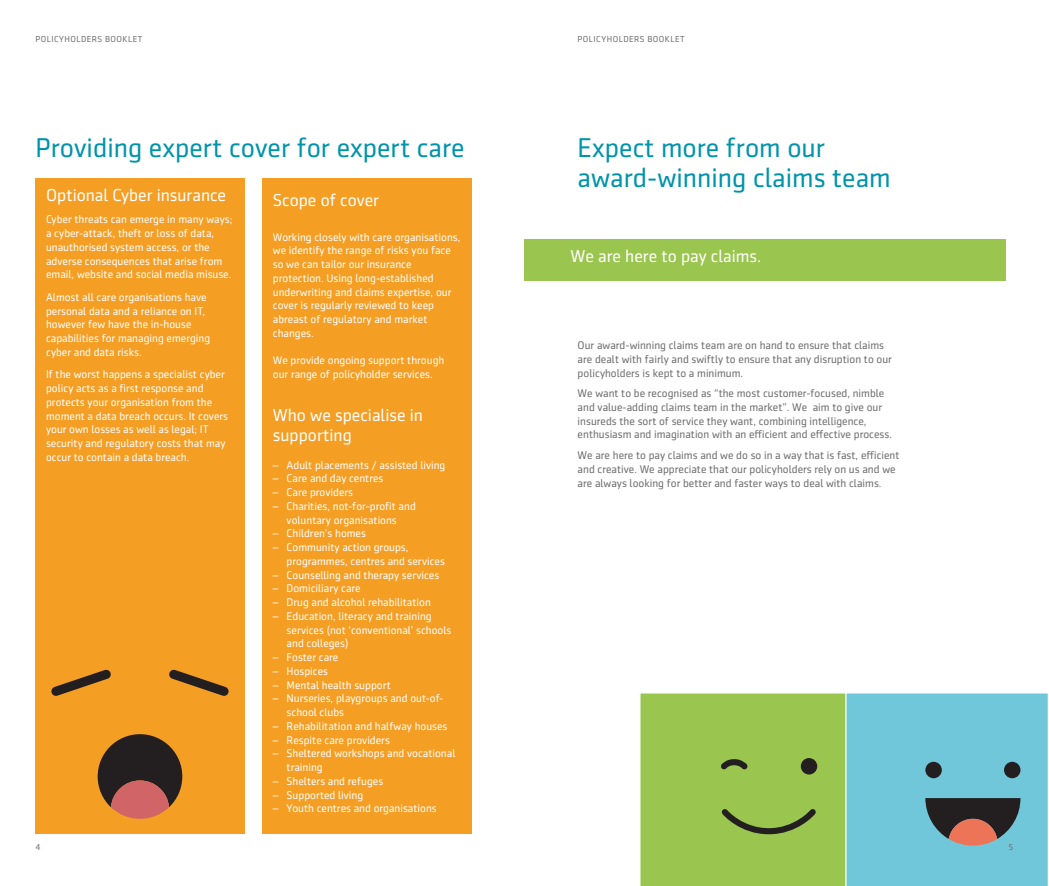
<style>
.page{position:relative;width:1049px;height:886px;background:#fff}
.page>*{position:absolute;margin:0;border:0;box-sizing:border-box;transform-origin:0 0}
.t1{font:27.5px/30px "Sentico Sans DT";color:#0094aa}
.t2{font:17.5px/20.6px "Sentico Sans DT";color:#fff}
.t3{font:11.25px/13.8px "Sentico Sans DT";color:#fff}
.t4{font:11.25px/13.8px "Sentico Sans DT";color:#6e6d6f}
.t5{font:8.75px "Sentico Sans DT";letter-spacing:.05em;color:#6e6d6f}
</style>
<div class="page">
<div style="left:262px;top:178px;width:209px;height:655px;background:#f59e24"></div>
<div style="left:35px;top:178px;width:209px;height:655px;background:#f59e24"></div>
<div style="left:524px;top:239px;width:482px;height:42px;background:#9ac54e"></div>
<div style="left:847px;top:693px;width:201px;height:193px;background:#71c7da"></div>
<div style="left:925px;top:762px;width:17px;height:16px;background:#231f20;border-radius:50%"></div>
<div style="left:1004px;top:762px;width:16px;height:16px;background:#231f20;border-radius:50%"></div>
<svg style="left:925px;top:798px;width:95px;height:47px;background:#5e5452"></svg>
<div style="left:640px;top:693px;width:207px;height:193px;background:#9ac54e"></div>
<div style="left:801px;top:758px;width:16px;height:16px;background:#231f20;border-radius:50%"></div>
<svg style="left:721px;top:809px;width:95px;height:25px;background:#7a9841"></svg>
<svg style="left:720px;top:759px;width:28px;height:11px"></svg>
<svg style="left:51px;top:669px;width:60px;height:27px"></svg>
<svg style="left:169px;top:669px;width:60px;height:27px"></svg>
<svg style="left:98px;top:734px;width:84px;height:85px"></svg>
<p class="t5" style="left:35px;top:34px;width:109px">POLICYHOLDERS BOOKLET</p>
<h1 class="t1" style="left:35px;top:133px;width:431px">Providing expert cover for expert care</h1>
<h2 class="t2" style="left:35px;top:175px;width:103px">Comprehensiv</h2>
<h2 class="t2" style="left:46px;top:185px;width:182px">Optional Cyber insurance</h2>
<p class="t3" style="left:46px;top:213px;width:188px">Cyber threats can emerge in many ways; a cyber-attack, theft or loss of data, unauthorised system access, or the adverse consequences that arise from email, website and social media misuse.</p>
<p class="t3" style="left:46px;top:290px;width:166px">Almost all care organisations have personal data and a reliance on IT, however few have the in-house capabilities for managing emerging cyber and data risks.</p>
<p class="t3" style="left:46px;top:368px;width:184px">If the worst happens a specialist cyber policy acts as a first response and protects your organisation from the moment a data breach occurs. It covers your own losses as well as legal; IT security and regulatory costs that may occur to contain a data breach.</p>
<h2 class="t2" style="left:273px;top:190px;width:108px">Scope of cover</h2>
<p class="t3" style="left:273px;top:230px;width:189px">Working closely with care organisations, we identify the range of risks you face so we can tailor our insurance protection. Using long-established underwriting and claims expertise, our cover is regularly reviewed to keep abreast of regulatory and market changes.</p>
<p class="t3" style="left:273px;top:354px;width:173px">We provide ongoing support through our range of policyholder services.</p>
<h2 class="t2" style="left:273px;top:404px;width:152px">Who we specialise in supporting</h2>
<p class="t3" style="left:273px;top:458px;width:174px">– Adult placements / assisted living</p>
<p class="t3" style="left:273px;top:472px;width:112px">– Care and day centres</p>
<p class="t3" style="left:273px;top:485px;width:82px">– Care providers</p>
<p class="t3" style="left:273px;top:499px;width:144px;text-align:center">– Charities, not-for-profit and voluntary organisations</p>
<p class="t3" style="left:273px;top:527px;width:95px">– Children’s homes</p>
<p class="t3" style="left:287px;top:540px;width:160px;text-indent:-14px">– Community action groups, programmes, centres and services</p>
<p class="t3" style="left:273px;top:568px;width:168px">– Counselling and therapy services</p>
<p class="t3" style="left:273px;top:582px;width:89px">– Domiciliary care</p>
<p class="t3" style="left:273px;top:595px;width:159px">– Drug and alcohol rehabilitation</p>
<p class="t3" style="left:287px;top:609px;width:166px;text-indent:-14px">– Education, literacy and training services (not ‘conventional’ schools and colleges)</p>
<p class="t3" style="left:273px;top:650px;width:67px">– Foster care</p>
<p class="t3" style="left:273px;top:664px;width:57px">– Hospices</p>
<p class="t3" style="left:273px;top:678px;width:119px">– Mental health support</p>
<p class="t3" style="left:287px;top:692px;width:158px;text-indent:-14px">– Nurseries, playgroups and out-of&shy;school clubs</p>
<p class="t3" style="left:273px;top:719px;width:176px">– Rehabilitation and halfway houses</p>
<p class="t3" style="left:273px;top:733px;width:119px">– Respite care providers</p>
<p class="t3" style="left:287px;top:747px;width:170px;text-indent:-14px">– Sheltered workshops and vocational training</p>
<p class="t3" style="left:273px;top:774px;width:112px">– Shelters and refuges</p>
<p class="t3" style="left:273px;top:788px;width:92px">– Supported living</p>
<p class="t3" style="left:273px;top:802px;width:165px">– Youth centres and organisations</p>
<p class="t5" style="left:578px;top:34px;width:109px">POLICYHOLDERS BOOKLET</p>
<h1 class="t1" style="left:578px;top:133px;width:314px">Expect more from our award-winning claims team</h1>
<h2 class="t2" style="left:570px;top:246px;width:192px">We are here to pay claims.</h2>
<p class="t4" style="left:578px;top:338px;width:316px">Our award-winning claims team are on hand to ensure that claims are dealt with fairly and swiftly to ensure that any disruption to our policyholders is kept to a minimum.</p>
<p class="t4" style="left:578px;top:386px;width:316px">We want to be recognised as “the most customer-focused, nimble and value-adding claims team in the market”. We aim to give our insureds the sort of service they want, combining intelligence, enthusiasm and imagination with an efficient and effective process.</p>
<p class="t4" style="left:578px;top:448px;width:323px">We are here to pay claims and we do so in a way that is fast, efficient and creative. We appreciate that our policyholders rely on us and we are always looking for better and faster ways to deal with claims.</p>
<p class="t5" style="left:35px;top:842px;width:6px">4</p>
<p class="t5" style="left:1008px;top:842px;width:6px">5</p>
</div>
